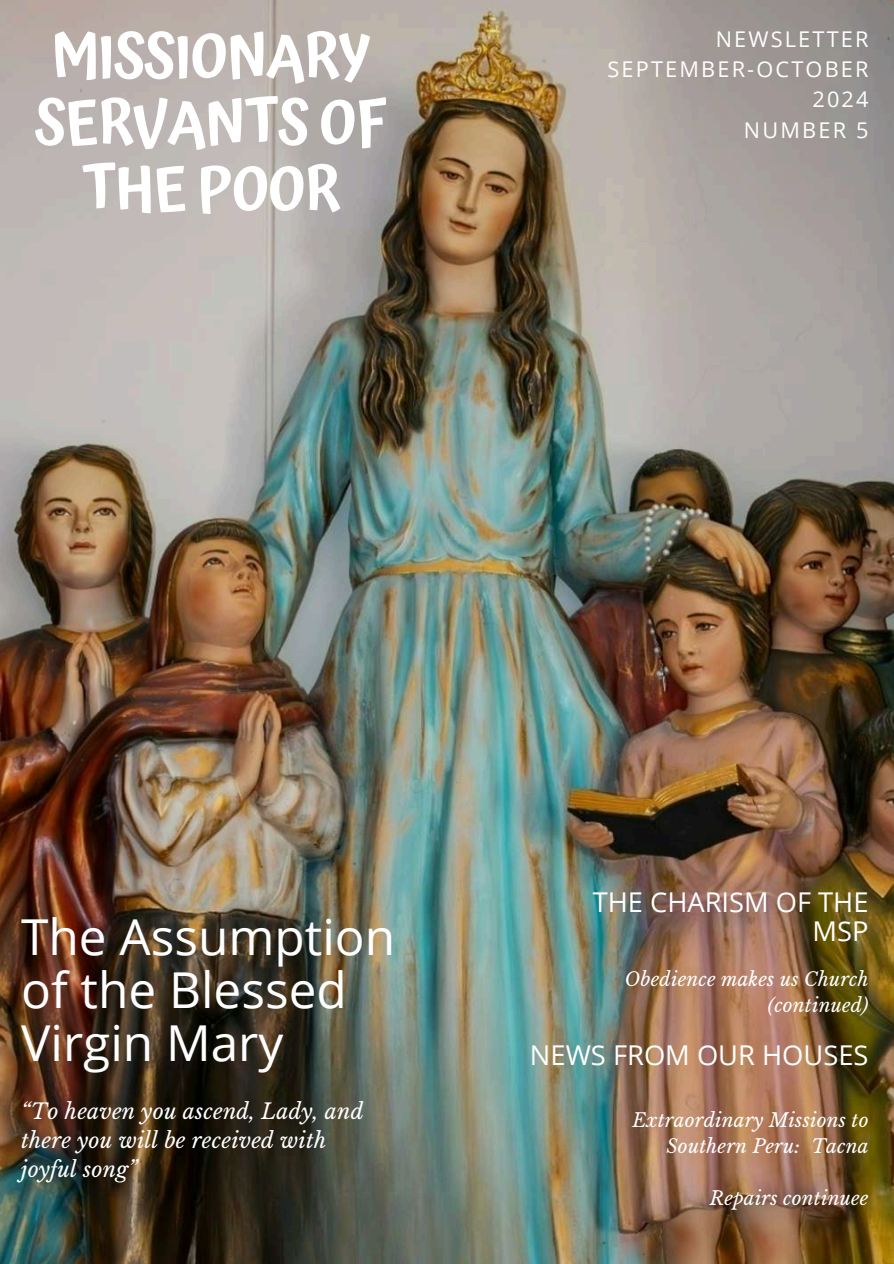
<style>
.page{position:relative;width:894px;height:1264px;background:#fff}
.page>*{position:absolute;margin:0;border:0;box-sizing:border-box;transform-origin:0 0}
.t1{font:600 59.7px/66.3px "Atma";letter-spacing:-.02em;color:#fff;text-align:center}
.t2{font:49.5px/52.8px "Open Sans";color:#fff}
.t3{font:27.3px/29.5px "Open Sans";color:#fff;text-align:right}
.t4{font:21.75px/30.3px "Open Sans";letter-spacing:.1em;color:#fff;text-align:right}
.t5{font:italic 21.3px/29.2px "Libre Baskerville";letter-spacing:.01em;color:#fff}
.t6{font:italic 18.9px/26.1px "Libre Baskerville";letter-spacing:.01em;color:#fff;text-align:right}
</style>
<div class="page">
<img style="left:0;top:0;width:893px;height:1263px">
<h1 class="t1" style="left:35px;top:23px;width:354px">MISSIONARY<br>SERVANTS OF<br>THE POOR</h1>
<p class="t4" style="left:607px;top:23px;width:262px">NEWSLETTER<br>SEPTEMBER-OCTOBER<br>2024<br>NUMBER 5</p>
<h2 class="t2" style="left:21px;top:909px;width:375px">The Assumption of the Blessed<br>Virgin Mary</h2>
<p class="t5" style="left:21px;top:1096px;width:344px">“To heaven you ascend, Lady, and there you will be received with joyful song”</p>
<h3 class="t3" style="left:592px;top:886px;width:277px">THE CHARISM OF THE<br>MSP</h3>
<p class="t6" style="left:624px;top:966px;width:245px">Obedience makes us Church (continued)</p>
<h3 class="t3" style="left:529px;top:1039px;width:340px">NEWS FROM OUR HOUSES</h3>
<p class="t6" style="left:632px;top:1107px;width:237px">Extraordinary Missions to<br>Southern Peru: Tacna</p>
<p class="t6" style="left:709px;top:1185px;width:160px">Repairs continuee</p>
</div>
